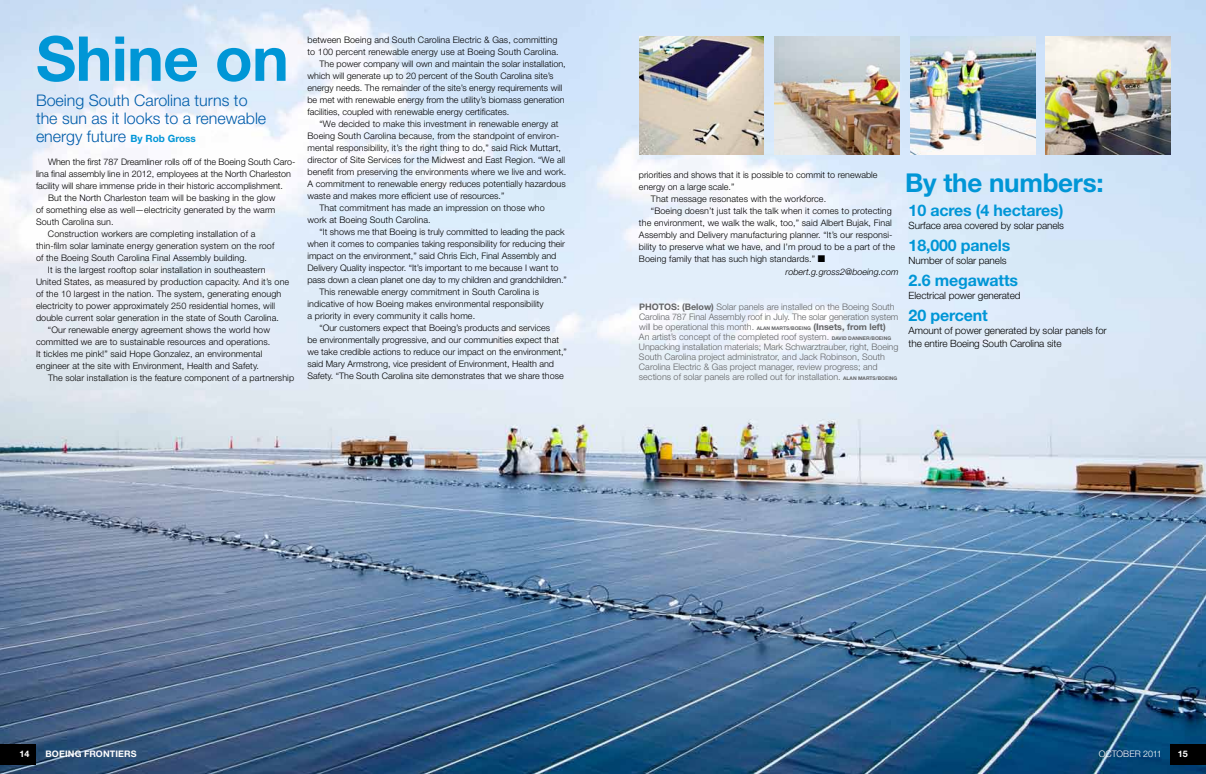
<style>
.page{position:relative;width:1206px;height:774px;background:#fff}
.page>*{position:absolute;margin:0;border:0;box-sizing:border-box;transform-origin:0 0}
.t1{font:700 62px "Helvetica Neue LT Std";letter-spacing:-.01em;color:#0096d6}
.t2{font:700 26px "Helvetica Neue LT Std";letter-spacing:-.01em;color:#0096d6}
.t3{font:300 16px/18px "Helvetica Neue LT Std";color:#005daa}
.t4{font:700 16px "Helvetica Neue LT Std";letter-spacing:-.01em;color:#0096d6}
.t5{font:300 10px/13px "Helvetica Neue LT Std";letter-spacing:-.01em;color:#000}
.t6{font:300 9px "Helvetica Neue LT Std";letter-spacing:.01em;color:#000}
.t7{font:300 9px/10px "Helvetica Neue LT Std";color:#636466}
.t8{font:300 9px "Helvetica Neue LT Std";letter-spacing:-.015em;color:#000}
.t9{font:italic 300 9px "Helvetica Neue";color:#000}
.t10{font:700 9px "Helvetica Neue LT Std";letter-spacing:.015em;color:#fff}
.t11{font:300 9px "Helvetica Neue LT Std";letter-spacing:-.005em;color:#fff}
.s1{font-weight:700;font-size:10px;color:#0096d6}
.s2{font-weight:700}
.s3{font-weight:700;font-size:5px}
</style>
<div class="page">
<img style="left:0;top:0;width:1206px;height:774px">
<img style="left:639px;top:37px;width:125px;height:117px">
<img style="left:775px;top:37px;width:124px;height:117px">
<img style="left:910px;top:37px;width:125px;height:117px">
<img style="left:1046px;top:37px;width:125px;height:117px">
<div style="left:1170px;top:744px;width:36px;height:20px;background:#000"></div>
<div style="left:0;top:744px;width:36px;height:20px;background:#000"></div>
<h1 class="t1" style="left:36px;top:20px;width:254px">Shine on</h1>
<h3 class="t3" style="left:36px;top:91px;width:232px">Boeing South Carolina turns to the sun as it looks to a renewable energy future <span class="s1">By Rob Gross</span></h3>
<p class="t6" style="left:48px;top:156px;width:249px">When the first 787 Dreamliner rolls off of the Boeing South Caro-</p>
<p class="t6" style="left:36px;top:168px;width:257px">lina final assembly line in 2012, employees at the North Charleston</p>
<p class="t6" style="left:36px;top:180px;width:249px">facility will share immense pride in their historic accomplishment.</p>
<p class="t6" style="left:48px;top:192px;width:229px">But the North Charleston team will be basking in the glow</p>
<p class="t6" style="left:36px;top:204px;width:241px">of something else as well—electricity generated by the warm</p>
<p class="t6" style="left:36px;top:216px;width:79px">South Carolina sun.</p>
<p class="t6" style="left:48px;top:228px;width:209px">Construction workers are completing installation of a</p>
<p class="t6" style="left:36px;top:240px;width:240px">thin-film solar laminate energy generation system on the roof</p>
<p class="t6" style="left:36px;top:252px;width:213px">of the Boeing South Carolina Final Assembly building.</p>
<p class="t6" style="left:48px;top:264px;width:219px">It is the largest rooftop solar installation in southeastern</p>
<p class="t6" style="left:36px;top:276px;width:255px">United States, as measured by production capacity. And it’s one</p>
<p class="t6" style="left:36px;top:288px;width:247px">of the 10 largest in the nation. The system, generating enough</p>
<p class="t6" style="left:36px;top:300px;width:241px">electricity to power approximately 250 residential homes, will</p>
<p class="t6" style="left:36px;top:312px;width:245px">double current solar generation in the state of South Carolina.</p>
<p class="t6" style="left:48px;top:324px;width:224px">“Our renewable energy agreement shows the world how</p>
<p class="t6" style="left:36px;top:336px;width:236px">committed we are to sustainable resources and operations.</p>
<p class="t6" style="left:36px;top:348px;width:228px">It tickles me pink!” said Hope Gonzalez, an environmental</p>
<p class="t6" style="left:36px;top:360px;width:224px">engineer at the site with Environment, Health and Safety.</p>
<p class="t6" style="left:48px;top:372px;width:248px">The solar installation is the feature component of a partnership</p>
<p class="t6" style="left:308px;top:34px;width:252px">between Boeing and South Carolina Electric &amp; Gas, committing</p>
<p class="t6" style="left:308px;top:46px;width:253px">to 100 percent renewable energy use at Boeing South Carolina.</p>
<p class="t6" style="left:319px;top:58px;width:248px">The power company will own and maintain the solar installation,</p>
<p class="t6" style="left:308px;top:70px;width:248px">which will generate up to 20 percent of the South Carolina site’s</p>
<p class="t6" style="left:308px;top:82px;width:256px">energy needs. The remainder of the site’s energy requirements will</p>
<p class="t6" style="left:308px;top:94px;width:259px">be met with renewable energy from the utility’s biomass generation</p>
<p class="t6" style="left:308px;top:106px;width:203px">facilities, coupled with renewable energy certificates.</p>
<p class="t6" style="left:319px;top:118px;width:241px">“We decided to make this investment in renewable energy at</p>
<p class="t6" style="left:308px;top:130px;width:253px">Boeing South Carolina because, from the standpoint of environ-</p>
<p class="t6" style="left:308px;top:142px;width:255px">mental responsibility, it’s the right thing to do,” said Rick Muttart,</p>
<p class="t6" style="left:308px;top:154px;width:259px">director of Site Services for the Midwest and East Region. “We all</p>
<p class="t6" style="left:308px;top:166px;width:260px">benefit from preserving the environments where we live and work.</p>
<p class="t6" style="left:308px;top:178px;width:260px">A commitment to renewable energy reduces potentially hazardous</p>
<p class="t6" style="left:308px;top:190px;width:199px">waste and makes more efficient use of resources.”</p>
<p class="t6" style="left:319px;top:202px;width:227px">That commitment has made an impression on those who</p>
<p class="t6" style="left:308px;top:214px;width:125px">work at Boeing South Carolina.</p>
<p class="t6" style="left:319px;top:226px;width:247px">“It shows me that Boeing is truly committed to leading the pack</p>
<p class="t6" style="left:308px;top:238px;width:259px">when it comes to companies taking responsibility for reducing their</p>
<p class="t6" style="left:308px;top:250px;width:250px">impact on the environment,” said Chris Eich, Final Assembly and</p>
<p class="t6" style="left:308px;top:262px;width:253px">Delivery Quality inspector. “It’s important to me because I want to</p>
<p class="t8" style="left:308px;top:274px;width:261px">pass down a clean planet one day to my children and grandchildren.”</p>
<p class="t6" style="left:319px;top:286px;width:221px">This renewable energy commitment in South Carolina is</p>
<p class="t6" style="left:308px;top:298px;width:238px">indicative of how Boeing makes environmental responsibility</p>
<p class="t6" style="left:308px;top:310px;width:169px">a priority in every community it calls home.</p>
<p class="t6" style="left:319px;top:322px;width:232px">“Our customers expect that Boeing’s products and services</p>
<p class="t6" style="left:308px;top:334px;width:253px">be environmentally progressive, and our communities expect that</p>
<p class="t6" style="left:308px;top:346px;width:261px">we take credible actions to reduce our impact on the environment,”</p>
<p class="t6" style="left:308px;top:358px;width:248px">said Mary Armstrong, vice president of Environment, Health and</p>
<p class="t6" style="left:308px;top:370px;width:258px">Safety. “The South Carolina site demonstrates that we share those</p>
<p class="t6" style="left:639px;top:169px;width:240px">priorities and shows that it is possible to commit to renewable</p>
<p class="t6" style="left:639px;top:181px;width:97px">energy on a large scale.”</p>
<p class="t6" style="left:651px;top:193px;width:177px">That message resonates with the workforce.</p>
<p class="t6" style="left:651px;top:205px;width:242px">“Boeing doesn’t just talk the talk when it comes to protecting</p>
<p class="t6" style="left:639px;top:217px;width:254px">the environment, we walk the walk, too,” said Albert Bujak, Final</p>
<p class="t6" style="left:639px;top:229px;width:255px">Assembly and Delivery manufacturing planner. “It’s our responsi-</p>
<p class="t6" style="left:639px;top:241px;width:258px">bility to preserve what we have, and I’m proud to be a part of the</p>
<p class="t6" style="left:639px;top:253px;width:188px">Boeing family that has such high standards.” ■</p>
<p class="t9" style="left:786px;top:267px;width:114px">robert.g.gross2@boeing.com</p>
<p class="t7" style="left:639px;top:301px;width:261px"><span class="s2">PHOTOS: (Below)</span> Solar panels are installed on the Boeing South Carolina 787 Final Assembly roof in July. The solar generation system will be operational this month. <span class="s3">ALAN MARTS/BOEING</span> <span class="s2">(Insets, from left)<br></span>An artist’s concept of the completed roof system. <span class="s3">DAVID DANNER/BOEING </span>Unpacking installation materials; Mark Schwarztrauber, right, Boeing South Carolina project administrator, and Jack Robinson, South Carolina Electric &amp; Gas project manager, review progress; and sections of solar panels are rolled out for installation. <span class="s3">ALAN MARTS/BOEING</span></p>
<h2 class="t2" style="left:905px;top:166px;width:200px">By the numbers:</h2>
<h3 class="t4" style="left:909px;top:200px;width:156px">10 acres (4 hectares)</h3>
<p class="t5" style="left:909px;top:219px;width:157px">Surface area covered by solar panels</p>
<h3 class="t4" style="left:909px;top:235px;width:103px">18,000 panels</h3>
<p class="t5" style="left:909px;top:254px;width:99px">Number of solar panels</p>
<h3 class="t4" style="left:909px;top:270px;width:111px">2.6 megawatts</h3>
<p class="t5" style="left:909px;top:289px;width:113px">Electrical power generated</p>
<h3 class="t4" style="left:909px;top:305px;width:81px">20 percent</h3>
<p class="t5" style="left:909px;top:324px;width:200px">Amount of power generated by solar panels for the entire Boeing South Carolina site</p>
<p class="t10" style="left:20px;top:748px;width:12px">14</p>
<p class="t10" style="left:46px;top:749px;width:93px">BOEING FRONTIERS</p>
<p class="t11" style="left:1099px;top:749px;width:65px">OCTOBER 2011</p>
<p class="t10" style="left:1178px;top:748px;width:12px">15</p>
</div>
